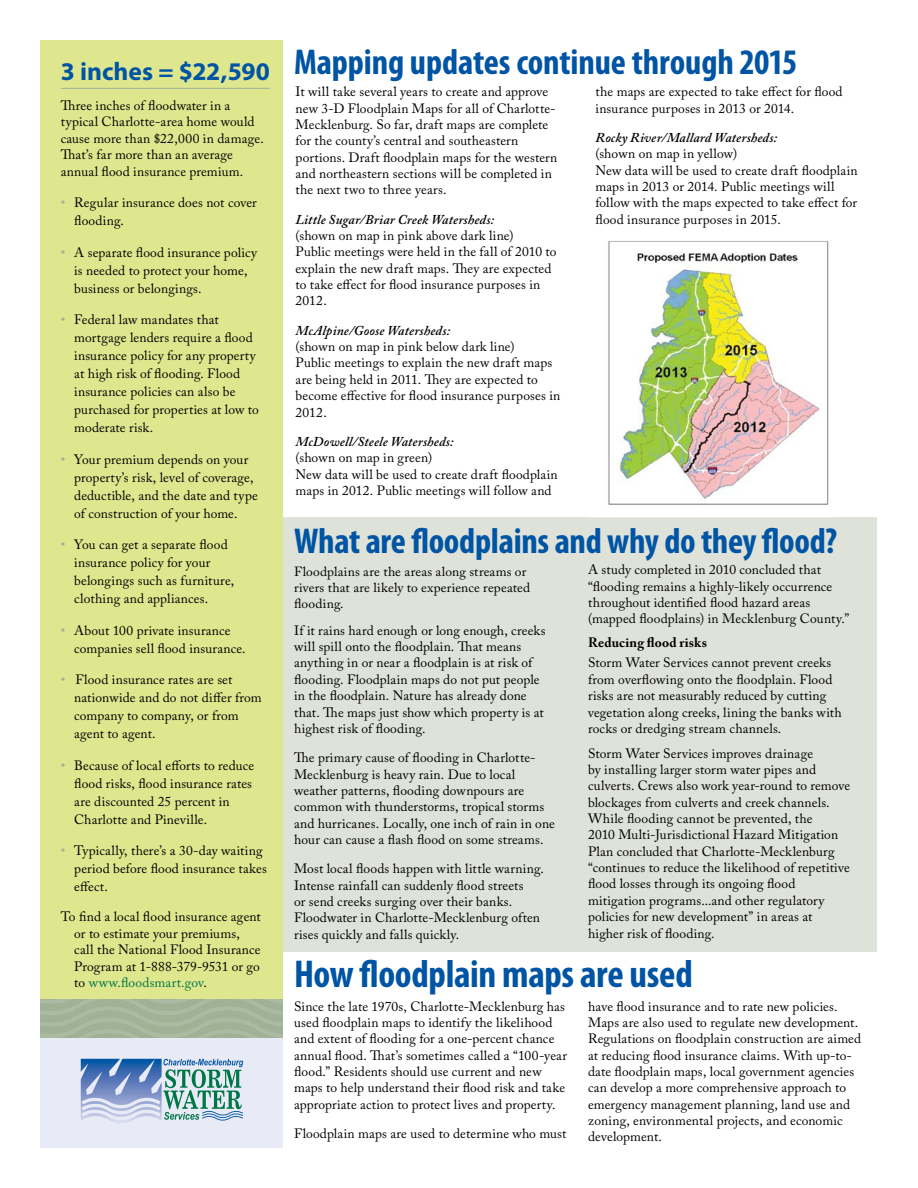
<style>
.page{position:relative;width:918px;height:1188px;background:#fff}
.page>*{position:absolute;margin:0;border:0;box-sizing:border-box;transform-origin:0 0}
.t1{font:700 condensed 39px "Myriad Pro";letter-spacing:-.01em;color:#0054a4}
.t2{font:700 condensed 36px "Myriad Pro";letter-spacing:-.005em;color:#0054a4}
.t3{font:700 25.5px "Myriad Pro";color:#0054a4}
.t4{font:13.5px/16.4px "Adobe Caslon Pro";letter-spacing:.01em;color:#000}
.t5{font:italic 600 13.5px "Adobe Caslon Pro";letter-spacing:.01em;color:#000}
.t6{font:700 13.5px "Adobe Caslon Pro";letter-spacing:.015em;color:#000}
.t7{font:13.2px/16.4px "Adobe Caslon Pro";letter-spacing:.015em;color:#000}
.s1{color:#a0b196}
.s2{color:#007546}
</style>
<div class="page">
<div style="left:284px;top:517px;width:594px;height:434px;background:#dee2d8"></div>
<div style="left:40px;top:40px;width:244px;height:1108px;background:#dee78d"></div>
<hr style="left:61px;top:88px;width:209px;height:1px;background:#a0b196">
<div style="left:40px;top:1038px;width:244px;height:110px;background:#e8eaf5"></div>
<svg style="left:81px;top:1059px;width:162px;height:64px"></svg>
<svg style="left:40px;top:999px;width:244px;height:39px;background:#a4b49a"></svg>
<img style="left:608px;top:241px;width:221px;height:264px">
<h3 class="t3" style="left:61px;top:55px;width:211px">3 inches = $22,590</h3>
<p class="t4" style="left:61px;top:97px;width:205px">Three inches of floodwater in a typical Charlotte-area home would cause more than $22,000 in damage.<br>That’s far more than an average annual flood insurance premium.</p>
<p class="t4" style="left:74px;top:194px;width:184px;line-height:18px;text-indent:-14px"><span class="s1">•</span> Regular insurance does not cover flooding.</p>
<p class="t4" style="left:74px;top:243px;width:184px;line-height:18px;text-indent:-14px"><span class="s1">•</span> A separate flood insurance policy is needed to protect your home, business or belongings.</p>
<p class="t4" style="left:74px;top:311px;width:186px;line-height:18px;text-indent:-14px"><span class="s1">•</span> Federal law mandates that mortgage lenders require a flood insurance policy for any property at high risk of flooding. Flood insurance policies can also be purchased for properties at low to moderate risk.</p>
<p class="t4" style="left:74px;top:450px;width:185px;line-height:18px;text-indent:-14px"><span class="s1">•</span> Your premium depends on your property’s risk, level of coverage, deductible, and the date and type of construction of your home.</p>
<p class="t4" style="left:74px;top:536px;width:162px;line-height:18px;text-indent:-14px"><span class="s1">•</span> You can get a separate flood insurance policy for your belongings such as furniture, clothing and appliances.</p>
<p class="t4" style="left:74px;top:621px;width:173px;line-height:18px;text-indent:-14px"><span class="s1">•</span> About 100 private insurance companies sell flood insurance.</p>
<p class="t4" style="left:74px;top:671px;width:189px;line-height:18px;text-indent:-14px"><span class="s1">•</span> Flood insurance rates are set nationwide and do not differ from company to company, or from agent to agent.</p>
<p class="t4" style="left:74px;top:756px;width:181px;line-height:18px;text-indent:-14px"><span class="s1">•</span> Because of local efforts to reduce flood risks, flood insurance rates are discounted 25 percent in<br>Charlotte and Pineville.</p>
<p class="t4" style="left:74px;top:842px;width:194px;line-height:18px;text-indent:-14px"><span class="s1">•</span> Typically, there’s a 30-day waiting period before flood insurance takes effect.</p>
<p class="t4" style="left:74px;top:908px;width:188px;text-indent:-14px">To find a local flood insurance agent or to estimate your premiums, call the National Flood Insurance<br>Program at 1-888-379-9531 or go to <span class="s2">www.floodsmart.gov</span>.</p>
<h2 class="t2" style="left:294px;top:39px;width:505px">Mapping updates continue through 2015</h2>
<p class="t4" style="left:296px;top:83px;width:263px">It will take several years to create and approve new 3-D Floodplain Maps for all of Charlotte-Mecklenburg. So far, draft maps are complete for the county’s central and southeastern portions. Draft floodplain maps for the western and northeastern sections will be completed in the next two to three years.</p>
<p class="t5" style="left:296px;top:211px;width:200px">Little Sugar/Briar Creek Watersheds:</p>
<p class="t4" style="left:296px;top:227px;width:263px">(shown on map in pink above dark line)<br>Public meetings were held in the fall of 2010 to explain the new draft maps. They are expected to take effect for flood insurance purposes in 2012.</p>
<p class="t5" style="left:296px;top:322px;width:156px">McAlpine/Goose Watersheds:</p>
<p class="t4" style="left:296px;top:338px;width:266px">(shown on map in pink below dark line)<br>Public meetings to explain the new draft maps are being held in 2011. They are expected to become effective for flood insurance purposes in 2012.</p>
<p class="t5" style="left:296px;top:433px;width:160px">McDowell/Steele Watersheds:</p>
<p class="t4" style="left:296px;top:449px;width:264px">(shown on map in green)<br>New data will be used to create draft floodplain maps in 2012. Public meetings will follow and</p>
<p class="t4" style="left:596px;top:83px;width:249px">the maps are expected to take effect for flood insurance purposes in 2013 or 2014.</p>
<p class="t5" style="left:596px;top:129px;width:183px">Rocky River/Mallard Watersheds:</p>
<p class="t4" style="left:596px;top:145px;width:264px">(shown on map in yellow)<br>New data will be used to create draft floodplain maps in 2013 or 2014. Public meetings will follow with the maps expected to take effect for flood insurance purposes in 2015.</p>
<h2 class="t2" style="left:294px;top:518px;width:545px">What are floodplains and why do they flood?</h2>
<p class="t7" style="left:294px;top:563px;width:238px">Floodplains are the areas along streams or rivers that are likely to experience repeated flooding.</p>
<p class="t4" style="left:294px;top:622px;width:253px">If it rains hard enough or long enough, creeks will spill onto the floodplain. That means anything in or near a floodplain is at risk of flooding. Floodplain maps do not put people in the floodplain. Nature has already done that. The maps just show which property is at highest risk of flooding.</p>
<p class="t4" style="left:294px;top:749px;width:262px">The primary cause of flooding in Charlotte-Mecklenburg is heavy rain. Due to local weather patterns, flooding downpours are common with thunderstorms, tropical storms and hurricanes. Locally, one inch of rain in one hour can cause a flash flood on some streams.</p>
<p class="t4" style="left:294px;top:860px;width:251px">Most local floods happen with little warning.<br>Intense rainfall can suddenly flood streets<br>or send creeks surging over their banks.<br>Floodwater in Charlotte-Mecklenburg often rises quickly and falls quickly.</p>
<p class="t4" style="left:588px;top:561px;width:263px">A study completed in 2010 concluded that “flooding remains a highly-likely occurrence throughout identified flood hazard areas (mapped floodplains) in Mecklenburg County.”</p>
<p class="t6" style="left:588px;top:634px;width:120px">Reducing flood risks</p>
<p class="t4" style="left:588px;top:655px;width:255px">Storm Water Services cannot prevent creeks from overflowing onto the floodplain. Flood risks are not measurably reduced by cutting vegetation along creeks, lining the banks with rocks or dredging stream channels.</p>
<p class="t4" style="left:588px;top:745px;width:264px">Storm Water Services improves drainage<br>by installing larger storm water pipes and culverts. Crews also work year-round to remove blockages from culverts and creek channels.<br>While flooding cannot be prevented, the<br>2010 Multi-Jurisdictional Hazard Mitigation Plan concluded that Charlotte-Mecklenburg “continues to reduce the likelihood of repetitive flood losses through its ongoing flood mitigation programs...and other regulatory policies for new development” in areas at higher risk of flooding.</p>
<h1 class="t1" style="left:294px;top:950px;width:400px">How floodplain maps are used</h1>
<p class="t4" style="left:294px;top:998px;width:274px">Since the late 1970s, Charlotte-Mecklenburg has used floodplain maps to identify the likelihood and extent of flooding for a one-percent chance annual flood. That’s sometimes called a “100-year flood.” Residents should use current and new maps to help understand their flood risk and take appropriate action to protect lives and property.</p>
<p class="t4" style="left:294px;top:1126px;width:274px">Floodplain maps are used to determine who must</p>
<p class="t4" style="left:588px;top:998px;width:275px">have flood insurance and to rate new policies.<br>Maps are also used to regulate new development.<br>Regulations on floodplain construction are aimed at reducing flood insurance claims. With up-to&shy;date floodplain maps, local government agencies can develop a more comprehensive approach to emergency management planning, land use and zoning, environmental projects, and economic development.</p>
</div>
